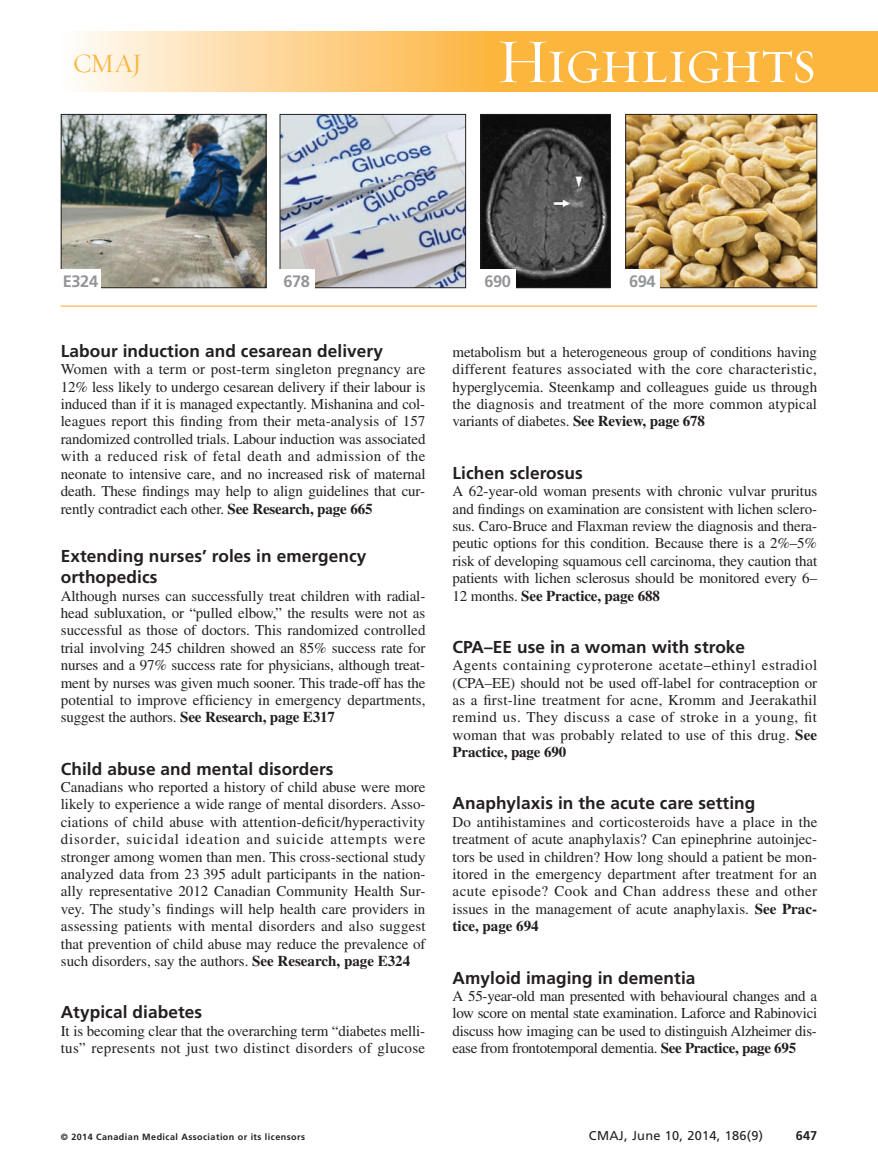
<style>
.page{position:relative;width:878px;height:1175px;background:#fff}
.page>*{position:absolute;margin:0;border:0;box-sizing:border-box;transform-origin:0 0}
.t1{font:63px "Requiem Display HTF Small Caps";letter-spacing:-.03em;color:#fff}
.t2{font:27px "Requiem Display HTF Roman";color:#fcb53d}
.t3{font:700 17.25px/21px "Frutiger LT Std";letter-spacing:.005em;color:#231f20}
.t4{font:700 16.5px "Frutiger LT Std";letter-spacing:-.025em;color:#939598}
.t5{font:15px/17.4px "Times LT Std";color:#231f20;text-align:justify}
.t6{font:12.75px "Frutiger LT Std";letter-spacing:.025em;color:#231f20}
.t7{font:700 12.75px "Frutiger LT Std";color:#231f20}
.t8{font:700 9px "Frutiger LT Std";letter-spacing:.05em;color:#231f20}
.s1{font-weight:700}
</style>
<div class="page">
<div style="left:467px;top:32px;width:411px;height:60px;background:#fcb53d"></div>
<div style="left:61px;top:32px;width:427px;height:60px;background:linear-gradient(to right,#fefcf9,#fdb542)"></div>
<hr style="left:60px;top:305px;width:757px;height:2px;background:#fec670">
<img style="left:63px;top:116px;width:201px;height:170px">
<div style="left:61px;top:114px;width:205px;height:174px;border:1px solid #231f20"></div>
<div style="left:60px;top:269px;width:41px;height:28px;background:#fff"></div>
<img style="left:281px;top:116px;width:183px;height:170px">
<div style="left:279px;top:114px;width:187px;height:174px;border:1px solid #231f20"></div>
<div style="left:279px;top:269px;width:35px;height:28px;background:#fff"></div>
<img style="left:627px;top:116px;width:188px;height:170px">
<div style="left:625px;top:114px;width:192px;height:174px;border:1px solid #231f20"></div>
<div style="left:625px;top:269px;width:35px;height:28px;background:#fff"></div>
<img style="left:482px;top:116px;width:126px;height:170px">
<div style="left:480px;top:114px;width:130px;height:174px;border:1px solid #231f20"></div>
<div style="left:480px;top:269px;width:35px;height:28px;background:#fff"></div>
<h2 class="t2" style="left:73px;top:47px;width:71px">CMAJ</h2>
<h1 class="t1" style="left:496px;top:23px;width:321px">Highlights</h1>
<p class="t4" style="left:63px;top:275px;width:37px">E324</p>
<p class="t4" style="left:283px;top:275px;width:28px">678</p>
<p class="t4" style="left:484px;top:275px;width:28px">690</p>
<p class="t4" style="left:629px;top:275px;width:28px">694</p>
<p class="t3" style="left:61px;top:342px;width:324px">Labour induction and cesarean delivery</p>
<p class="t5" style="left:61px;top:362px;width:366px">Women with a term or post-term singleton pregnancy are 12% less likely to undergo cesarean delivery if their labour is induced than if it is managed expectantly. Mishanina and col&shy;leagues report this finding from their meta-analysis of 157 randomized controlled trials. Labour induction was associated with a reduced risk of fetal death and admission of the neonate to intensive care, and no increased risk of maternal death. These findings may help to align guidelines that cur&shy;rently contradict each other. <span class="s1">See Research, page 665</span></p>
<p class="t3" style="left:61px;top:546px;width:307px">Extending nurses’ roles in emergency orthopedics</p>
<p class="t5" style="left:61px;top:588px;width:366px">Although nurses can successfully treat children with radial&shy;head subluxation, or “pulled elbow,” the results were not as successful as those of doctors. This randomized controlled trial involving 245 children showed an 85% success rate for nurses and a 97% success rate for physicians, although treat&shy;ment by nurses was given much sooner. This trade-off has the potential to improve efficiency in emergency departments, suggest the authors. <span class="s1">See Research, page E317</span></p>
<p class="t3" style="left:61px;top:759px;width:274px">Child abuse and mental disorders</p>
<p class="t5" style="left:61px;top:780px;width:366px">Canadians who reported a history of child abuse were more likely to experience a wide range of mental disorders. Asso&shy;ciations of child abuse with attention-deficit/hyperactivity disorder, suicidal ideation and suicide attempts were stronger among women than men. This cross-sectional study analyzed data from 23 395 adult participants in the nation&shy;ally representative 2012 Canadian Community Health Sur&shy;vey. The study’s findings will help health care providers in assessing patients with mental disorders and also suggest that prevention of child abuse may reduce the prevalence of such disorders, say the authors. <span class="s1">See Research, page E324</span></p>
<p class="t3" style="left:61px;top:1003px;width:143px">Atypical diabetes</p>
<p class="t5" style="left:61px;top:1023px;width:366px">It is becoming clear that the overarching term “diabetes melli&shy;tus” represents not just two distinct disorders of glucose</p>
<p class="t5" style="left:452px;top:345px;width:366px">metabolism but a heterogeneous group of conditions having different features associated with the core characteristic, hyperglycemia. Steenkamp and colleagues guide us through the diagnosis and treatment of the more common atypical variants of diabetes. <span class="s1">See Review, page 678</span></p>
<p class="t3" style="left:452px;top:463px;width:132px">Lichen sclerosus</p>
<p class="t5" style="left:452px;top:484px;width:366px">A 62-year-old woman presents with chronic vulvar pruritus and findings on examination are consistent with lichen sclero&shy;sus. Caro-Bruce and Flaxman review the diagnosis and thera&shy;peutic options for this condition. Because there is a 2%–5% risk of developing squamous cell carcinoma, they caution that patients with lichen sclerosus should be monitored every 6– 12 months. <span class="s1">See Practice, page 688</span></p>
<p class="t3" style="left:452px;top:637px;width:294px">CPA–EE use in a woman with stroke</p>
<p class="t5" style="left:452px;top:658px;width:366px">Agents containing cyproterone acetate–ethinyl estradiol (CPA–EE) should not be used off-label for contraception or as a first-line treatment for acne, Kromm and Jeerakathil remind us. They discuss a case of stroke in a young, fit woman that was probably related to use of this drug. <span class="s1">See Practice, page 690</span></p>
<p class="t3" style="left:452px;top:794px;width:304px">Anaphylaxis in the acute care setting</p>
<p class="t5" style="left:452px;top:814px;width:366px">Do antihistamines and corticosteroids have a place in the treatment of acute anaphylaxis? Can epinephrine autoinjec&shy;tors be used in children? How long should a patient be mon&shy;itored in the emergency department after treatment for an acute episode? Cook and Chan address these and other issues in the management of acute anaphylaxis. <span class="s1">See Prac&shy;tice, page 694</span></p>
<p class="t3" style="left:452px;top:968px;width:244px">Amyloid imaging in dementia</p>
<p class="t5" style="left:452px;top:988px;width:366px">A 55-year-old man presented with behavioural changes and a low score on mental state examination. Laforce and Rabinovici discuss how imaging can be used to distinguish Alzheimer dis&shy;ease from frontotemporal dementia. <span class="s1">See Practice, page 695</span></p>
<p class="t8" style="left:61px;top:1132px;width:246px">© 2014 Canadian Medical Association or its licensors</p>
<p class="t6" style="left:589px;top:1130px;width:176px">CMAJ, June 10, 2014, 186(9)</p>
<p class="t7" style="left:795px;top:1130px;width:23px">647</p>
</div>
